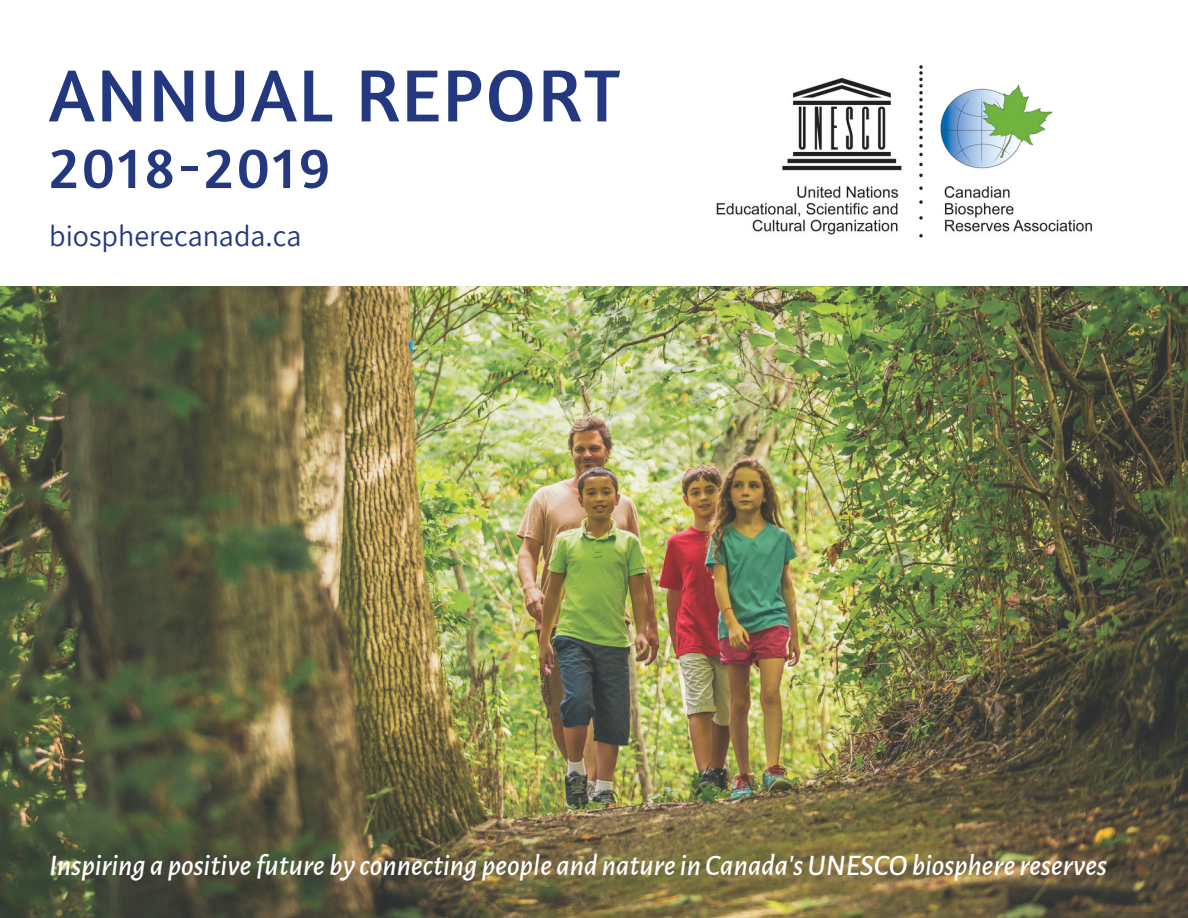
<style>
.page{position:relative;width:1188px;height:918px;background:#fff}
.page>*{position:absolute;margin:0;border:0;box-sizing:border-box;transform-origin:0 0}
.t1{font:75px "Amaranth";letter-spacing:.035em;color:#243880}
.t2{font:60px "Amaranth";letter-spacing:.045em;color:#243880}
.t3{font:italic 500 30px "Alegreya Sans";color:#fff}
.t4{font:30px "Assistant";color:#243880}
</style>
<div class="page">
<img style="left:716px;top:65px;width:376px;height:173px">
<img style="left:0;top:286px;width:1188px;height:632px">
<h1 class="t1" style="left:49px;top:48px;width:573px">ANNUAL REPORT</h1>
<h2 class="t2" style="left:49px;top:130px;width:283px">2018-2019</h2>
<p class="t4" style="left:49px;top:215px;width:254px">biospherecanada.ca</p>
<p class="t3" style="left:49px;top:848px;width:1059px">Inspiring a positivefuture by connecting people and naturein Canada'sUNESCObiospherereserves</p>
</div>
